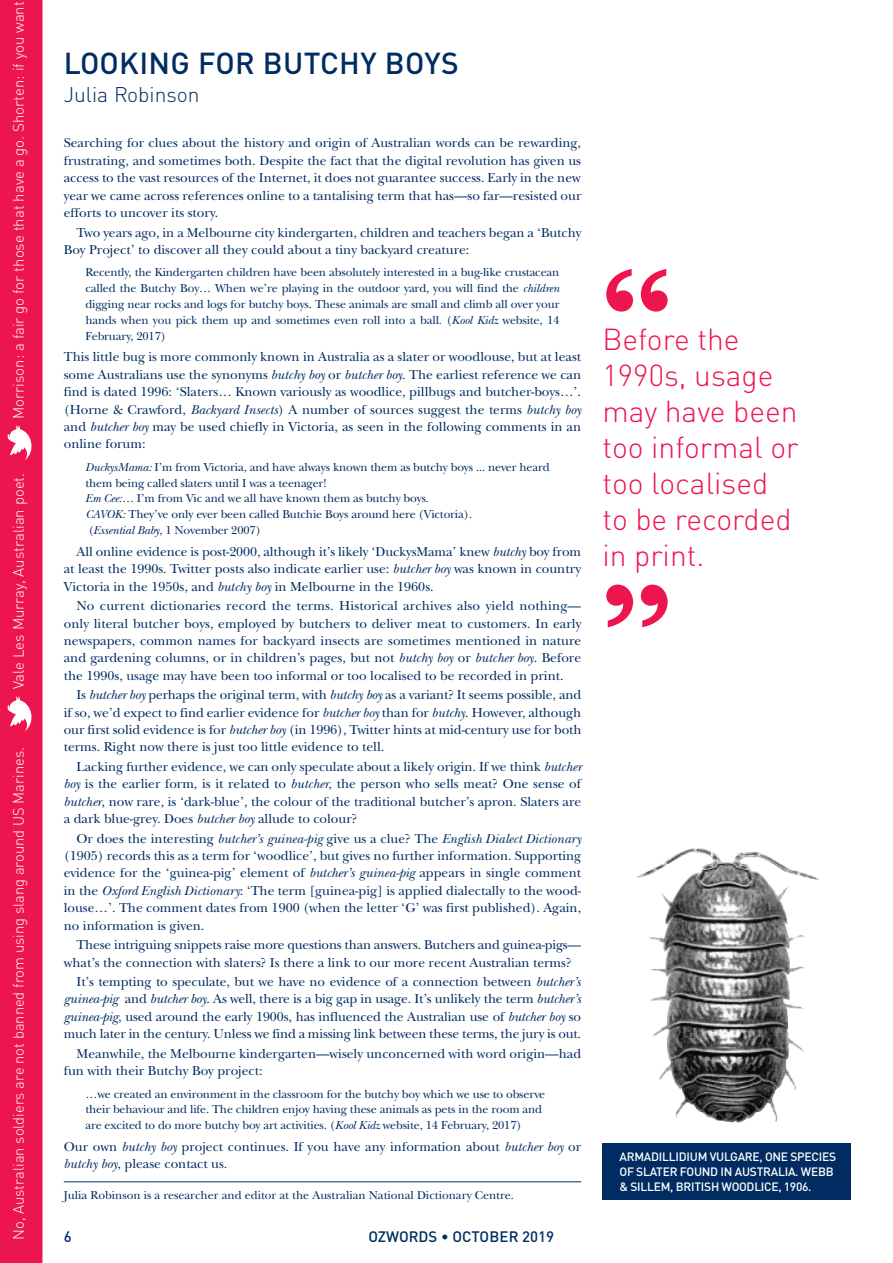
<style>
.page{position:relative;width:893px;height:1263px;background:#fff}
.page>*{position:absolute;margin:0;border:0;box-sizing:border-box;transform-origin:0 0}
.t1{font:300 30px/36px "DIN Pro";color:#ed154e}
.t2{font:500 30px "DIN Pro";letter-spacing:.01em;color:#002c62}
.t3{font:300 21px "DIN Pro";color:#002c62}
.t4{font:300 15px "DIN Pro";color:#fff}
.t5{font:500 15px "DIN Pro";color:#002c62}
.t6{font:13.5px/17.4px "New Baskerville Std";color:#002c62;text-align:justify}
.t7{font:12px/15.9px "New Baskerville Std";letter-spacing:-.01em;color:#002c62}
.t8{font:500 12px/15px "DIN Pro";letter-spacing:-.02em;color:#fff}
.s1{font-style:italic}
</style>
<div class="page">
<div style="left:0;top:0;width:42px;height:1263px;background:#ed154e"></div>
<svg style="left:606px;top:269px;width:62px;height:43px"></svg>
<svg style="left:606px;top:585px;width:62px;height:42px"></svg>
<hr style="left:64px;top:1181px;width:517px;height:1px;background:#002c62">
<div style="left:602px;top:1143px;width:248px;height:56px;background:#002c62"></div>
<img style="left:637px;top:848px;width:182px;height:275px">
<svg style="left:7px;top:696px;width:30px;height:35px"></svg>
<svg style="left:7px;top:425px;width:30px;height:35px"></svg>
<p class="t4" style="left:7px;top:419px;width:419px;rotate:-90deg">Morrison: a fair go for those that have a go. Shorten: if you want</p>
<p class="t4" style="left:7px;top:689px;width:218px;rotate:-90deg">Vale Les Murray, Australian poet.</p>
<p class="t4" style="left:7px;top:1240px;width:494px;rotate:-90deg">No, Australian soldiers are not banned from using slang around US Marines.</p>
<h1 class="t2" style="left:64px;top:39px;width:396px">LOOKING FOR BUTCHY BOYS</h1>
<h2 class="t3" style="left:64px;top:79px;width:137px">Julia Robinson</h2>
<p class="t6" style="left:64px;top:134px;width:519px">Searching for clues about the history and origin of Australian words can be rewarding, frustrating, and sometimes both. Despite the fact that the digital revolution has given us access to the vast resources of the Internet, it does not guarantee success. Early in the new year we came across references online to a tantalising term that has—so far—resisted our efforts to uncover its story.</p>
<p class="t6" style="left:64px;top:223px;width:519px;text-indent:13px">Two years ago, in a Melbourne city kindergarten, children and teachers began a ‘Butchy<br>Boy Project’ to discover all they could about a tiny backyard creature:</p>
<p class="t7" style="left:85px;top:264px;width:476px;text-align:justify">Recently, the Kindergarten children have been absolutely interested in a bug-like crustacean called the Butchy Boy… When we’re playing in the outdoor yard, you will find the <span class="s1">children </span>digging near rocks and logs for butchy boys. These animals are small and climb all over your hands when you pick them up and sometimes even roll into a ball. (<span class="s1">Kool Kidz</span> website, 14<br>February, 2017)</p>
<p class="t6" style="left:64px;top:348px;width:519px">This little bug is more commonly known in Australia as a slater or woodlouse, but at least some Australians use the synonyms <span class="s1">butchy boy</span> or <span class="s1">butcher boy</span>. The earliest reference we can find is dated 1996: ‘Slaters… Known variously as woodlice, pillbugs and butcher-boys…’. (Horne &amp; Crawford, <span class="s1">Backyard Insects</span>) A number of sources suggest the terms <span class="s1">butchy boy </span>and <span class="s1">butcher boy</span> may be used chiefly in Victoria, as seen in the following comments in an online forum:</p>
<p class="t7" style="left:85px;top:459px;width:466px"><span class="s1">DuckysMama:</span> I’m from Victoria, and have always known them as butchy boys ... never heard them being called slaters until I was a teenager!<br><span class="s1">Em Cee:</span>… I’m from Vic and we all have known them as butchy boys.<br><span class="s1">CAVOK:</span> They’ve only ever been called Butchie Boys around here (Victoria).<br>(<span class="s1">Essential Baby</span>, 1 November 2007)</p>
<p class="t6" style="left:64px;top:543px;width:519px;text-indent:13px">All online evidence is post-2000, although it’s likely ‘DuckysMama’ knew <span class="s1">butchy</span> boy from at least the 1990s. Twitter posts also indicate earlier use: <span class="s1">butcher boy</span> was known in country Victoria in the 1950s, and <span class="s1">butchy boy</span> in Melbourne in the 1960s.</p>
<p class="t6" style="left:64px;top:597px;width:519px;text-indent:13px">No current dictionaries record the terms. Historical archives also yield nothing— only literal butcher boys, employed by butchers to deliver meat to customers. In early newspapers, common names for backyard insects are sometimes mentioned in nature and gardening columns, or in children’s pages, but not <span class="s1">butchy boy</span> or <span class="s1">butcher boy</span>. Before the 1990s, usage may have been too informal or too localised to be recorded in print.</p>
<p class="t6" style="left:64px;top:686px;width:519px;text-indent:13px">Is <span class="s1">butcher boy</span> perhaps the original term, with <span class="s1">butchy boy</span> as a variant? It seems possible, and if so, we’d expect to find earlier evidence for <span class="s1">butcher boy</span> than for <span class="s1">butchy</span>. However, although our first solid evidence is for <span class="s1">butcher boy</span> (in 1996), Twitter hints at mid-century use for both terms. Right now there is just too little evidence to tell.</p>
<p class="t6" style="left:64px;top:758px;width:519px;text-indent:13px">Lacking further evidence, we can only speculate about a likely origin. If we think <span class="s1">butcher boy</span> is the earlier form, is it related to <span class="s1">butcher</span>, the person who sells meat? One sense of <span class="s1">butcher</span>, now rare, is ‘dark-blue’, the colour of the traditional butcher’s apron. Slaters are a dark blue-grey. Does <span class="s1">butcher boy</span> allude to colour?</p>
<p class="t6" style="left:64px;top:830px;width:519px;text-indent:13px">Or does the interesting <span class="s1">butcher’s guinea-pig</span> give us a clue? The <span class="s1">English Dialect Dictionary </span>(1905) records this as a term for ‘woodlice’, but gives no further information. Supporting evidence for the ‘guinea-pig’ element of <span class="s1">butcher’s guinea-pig</span> appears in single comment in the <span class="s1">Oxford English Dictionary</span>: ‘The term [guinea-pig] is applied dialectally to the wood&shy;louse…’. The comment dates from 1900 (when the letter ‘G’ was first published). Again, no information is given.</p>
<p class="t6" style="left:64px;top:936px;width:519px;text-indent:13px">These intriguing snippets raise more questions than answers. Butchers and guinea-pigs— what’s the connection with slaters? Is there a link to our more recent Australian terms?</p>
<p class="t6" style="left:64px;top:973px;width:519px;text-indent:13px">It’s tempting to speculate, but we have no evidence of a connection between <span class="s1">butcher’s guinea-pig</span> and <span class="s1">butcher boy</span>. As well, there is a big gap in usage. It’s unlikely the term <span class="s1">butcher’s guinea-pig</span>, used around the early 1900s, has influenced the Australian use of <span class="s1">butcher boy</span> so much later in the century. Unless we find a missing link between these terms, the jury is out.</p>
<p class="t6" style="left:64px;top:1045px;width:519px;text-indent:13px">Meanwhile, the Melbourne kindergarten—wisely unconcerned with word origin—had fun with their Butchy Boy project:</p>
<p class="t7" style="left:85px;top:1086px;width:461px">…we created an environment in the classroom for the butchy boy which we use to observe their behaviour and life. The children enjoy having these animals as pets in the room and are excited to do more butchy boy art activities. (<span class="s1">Kool Kidz</span> website, 14 February, 2017)</p>
<p class="t6" style="left:64px;top:1138px;width:519px">Our own <span class="s1">butchy boy</span> project continues. If you have any information about <span class="s1">butcher boy</span> or <span class="s1">butchy boy</span>, please contact us.</p>
<p class="t7" style="left:64px;top:1187px;width:452px">Julia Robinson is a researcher and editor at the Australian National Dictionary Centre.</p>
<p class="t5" style="left:64px;top:1224px;width:9px">6</p>
<p class="t5" style="left:368px;top:1224px;width:187px">OZWORDS • OCTOBER 2019</p>
<h1 class="t1" style="left:602px;top:319px;width:198px">Before the<br>1990s, usage may have been too informal or too localised to be recorded in print.</h1>
<p class="t8" style="left:619px;top:1147px;width:218px">ARMADILLIDIUM VULGARE, ONE SPECIES<br>OF SLATER FOUND IN AUSTRALIA. WEBB &amp; SILLEM, BRITISH WOODLICE, 1906.</p>
</div>
